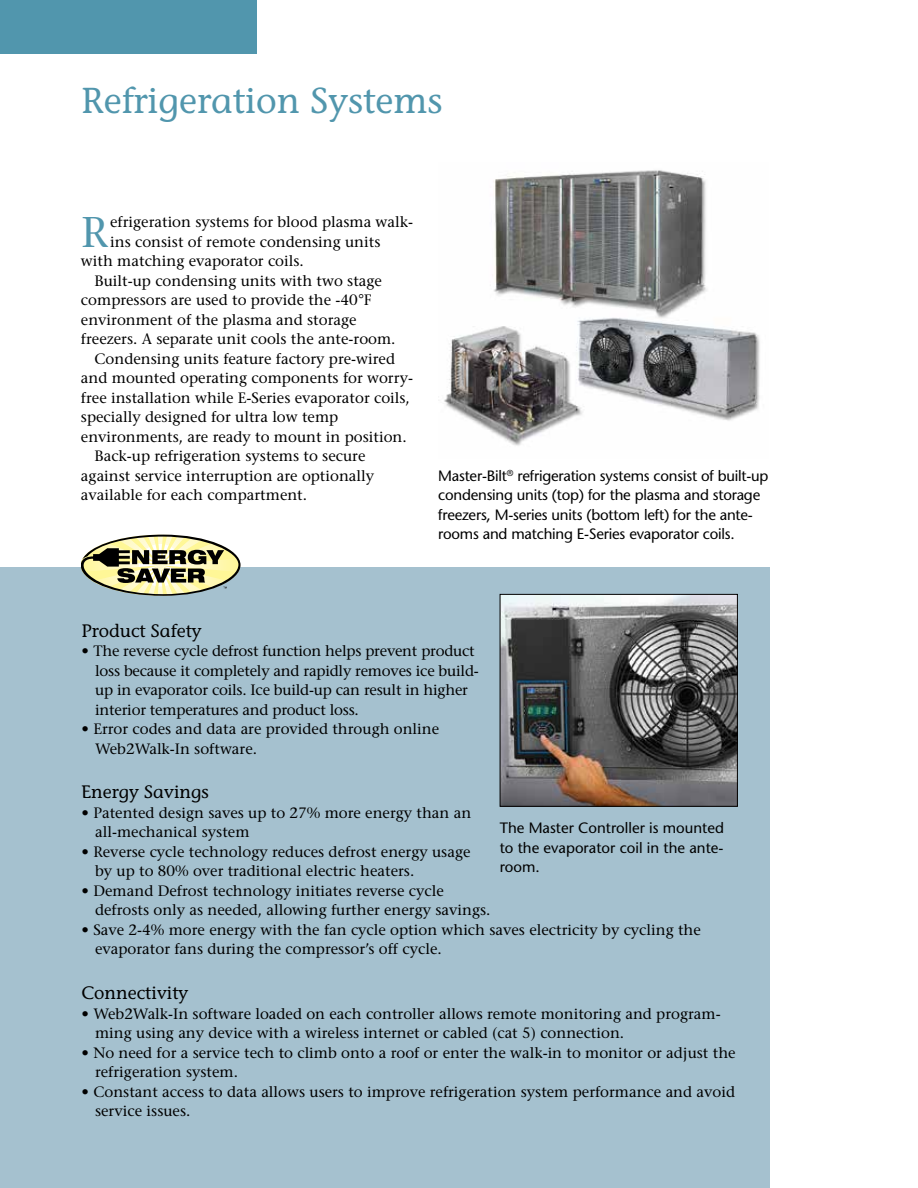
<style>
.page{position:relative;width:918px;height:1188px;background:#fff}
.page>*{position:absolute;margin:0;border:0;box-sizing:border-box;transform-origin:0 0}
.t1{font:42.9px "Stone Serif";color:#5196ad}
.t2{font:36px "Stone Informal";color:#5196ad}
.t3{font:18px "Stone Informal";color:#000}
.t4{font:15px/19.5px "Stone Serif";color:#000}
.t5{font:15px/19.5px "Stone Sans";letter-spacing:-.015em;color:#000}
</style>
<div class="page">
<img style="left:444px;top:170px;width:316px;height:276px">
<div style="left:0;top:0;width:256px;height:54px;background:#5196ad"></div>
<div style="left:0;top:567px;width:770px;height:621px;background:#a5c1cf"></div>
<svg style="left:81px;top:535px;width:160px;height:61px"></svg>
<img style="left:502px;top:596px;width:234px;height:209px">
<div style="left:500px;top:594px;width:238px;height:213px;border:1px solid #000"></div>
<h2 class="t2" style="left:81px;top:80px;width:363px">Refrigeration Systems</h2>
<h1 class="t1" style="left:81px;top:206px;width:29px">R</h1>
<p class="t4" style="left:110px;top:212px;width:304px">efrigeration systems for blood plasma walk-</p>
<p class="t4" style="left:110px;top:232px;width:272px">ins consist of remote condensing units</p>
<p class="t4" style="left:81px;top:251px;width:224px">with matching evaporator coils.</p>
<p class="t4" style="left:94px;top:271px;width:289px">Built-up condensing units with two stage</p>
<p class="t4" style="left:81px;top:290px;width:292px">compressors are used to provide the -40°F</p>
<p class="t4" style="left:81px;top:310px;width:277px">environment of the plasma and storage</p>
<p class="t4" style="left:81px;top:329px;width:316px">freezers. A separate unit cools the ante-room.</p>
<p class="t4" style="left:94px;top:349px;width:302px">Condensing units feature factory pre-wired</p>
<p class="t4" style="left:81px;top:368px;width:334px">and mounted operating components for worry-</p>
<p class="t4" style="left:81px;top:388px;width:330px">free installation while E-Series evaporator coils,</p>
<p class="t4" style="left:81px;top:407px;width:259px">specially designed for ultra low temp</p>
<p class="t4" style="left:81px;top:427px;width:327px">environments, are ready to mount in position.</p>
<p class="t4" style="left:94px;top:446px;width:273px">Back-up refrigeration systems to secure</p>
<p class="t4" style="left:81px;top:466px;width:295px">against service interruption are optionally</p>
<p class="t4" style="left:81px;top:485px;width:228px">available for each compartment.</p>
<p class="t5" style="left:438px;top:466px;width:332px">Master-Bilt<sup>®</sup> refrigeration systems consist of built-up condensing units (top) for the plasma and storage freezers, M-series units (bottom left) for the ante&shy;rooms and matching E-Series evaporator coils.</p>
<p class="t3" style="left:82px;top:620px;width:122px">Product Safety</p>
<p class="t4" style="left:95px;top:641px;width:385px;text-indent:-14px">• The reverse cycle defrost function helps prevent product loss because it completely and rapidly removes ice build&shy;up in evaporator coils. Ice build-up can result in higher interior temperatures and product loss.</p>
<p class="t4" style="left:95px;top:719px;width:346px;text-indent:-14px">• Error codes and data are provided through online<br>Web2Walk-In software.</p>
<p class="t3" style="left:82px;top:782px;width:129px">Energy Savings</p>
<p class="t4" style="left:95px;top:803px;width:378px;text-indent:-14px">• Patented design saves up to 27% more energy than an all-mechanical system</p>
<p class="t4" style="left:95px;top:842px;width:377px;text-indent:-14px">• Reverse cycle technology reduces defrost energy usage by up to 80% over traditional electric heaters.</p>
<p class="t4" style="left:95px;top:881px;width:397px;text-indent:-14px">• Demand Defrost technology initiates reverse cycle defrosts only as needed, allowing further energy savings.</p>
<p class="t4" style="left:95px;top:920px;width:607px;text-indent:-14px">• Save 2-4% more energy with the fan cycle option which saves electricity by cycling the evaporator fans during the compressor’s off cycle.</p>
<p class="t3" style="left:82px;top:982px;width:108px">Connectivity</p>
<p class="t4" style="left:95px;top:1004px;width:627px;text-indent:-14px">• Web2Walk-In software loaded on each controller allows remote monitoring and program&shy;ming using any device with a wireless internet or cabled (cat 5) connection.</p>
<p class="t4" style="left:95px;top:1043px;width:642px;text-indent:-14px">• No need for a service tech to climb onto a roof or enter the walk-in to monitor or adjust the refrigeration system.</p>
<p class="t4" style="left:95px;top:1082px;width:641px;text-indent:-14px">• Constant access to data allows users to improve refrigeration system performance and avoid service issues.</p>
<p class="t5" style="left:500px;top:818px;width:226px;text-align:justify">The Master Controller is mounted to the evaporator coil in the ante&shy;room.</p>
</div>
